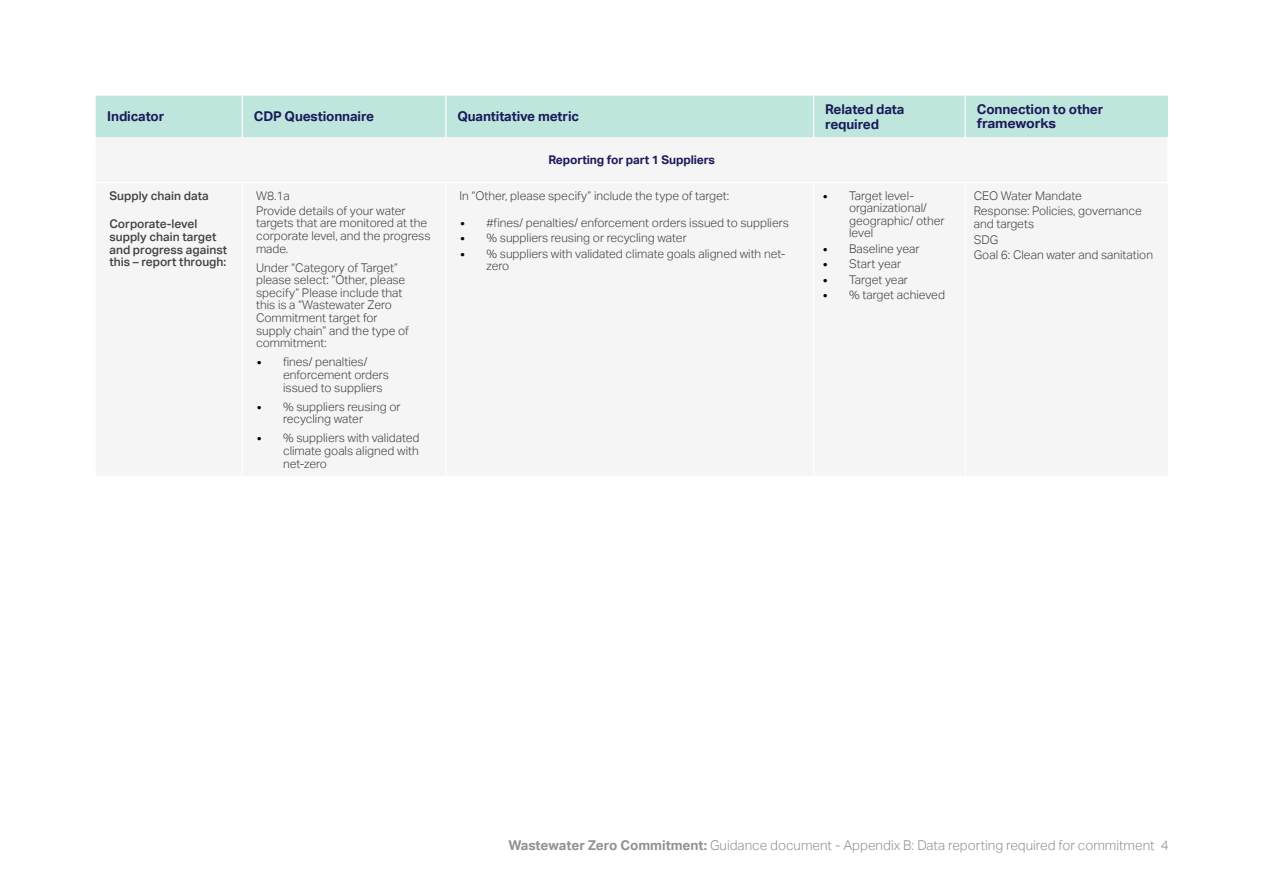
<style>
.page{position:relative;width:1263px;height:893px;background:#fff}
.page>*{position:absolute;margin:0;border:0;box-sizing:border-box;transform-origin:0 0}
.t1{font:700 13.5px/14.5px "Aktiv Grotesk";letter-spacing:-.01em;color:#1b1a5b}
.t2{font:300 13.5px "Aktiv Grotesk";color:#8f9193}
.t3{font:300 12px/12.6px "Aktiv Grotesk";color:#414042}
.t4{font:500 12px/12.6px "Aktiv Grotesk";color:#414042}
.t5{font:700 12px "Aktiv Grotesk";letter-spacing:-.01em;color:#1b1a5b}
.s1{font-family:"Trebuchet MS";font-weight:400;color:#000}
.s2{font-weight:700}
</style>
<div class="page">
<div style="left:96px;top:96px;width:1072px;height:41px;background:#bfe6dd"></div>
<hr style="left:242px;top:96px;width:1px;height:41px;background:#fff">
<hr style="left:445px;top:96px;width:1px;height:41px;background:#fff">
<hr style="left:813px;top:96px;width:1px;height:41px;background:#fff">
<hr style="left:965px;top:96px;width:1px;height:41px;background:#fff">
<p class="t1" style="left:107px;top:109px;width:59px">Indicator</p>
<p class="t1" style="left:254px;top:109px;width:122px">CDP Questionnaire</p>
<p class="t1" style="left:457px;top:109px;width:123px">Quantitative metric</p>
<p class="t1" style="left:825px;top:102px;width:81px">Related data required</p>
<p class="t1" style="left:977px;top:103px;width:128px;line-height:14px">Connection to other frameworks</p>
<p class="t5" style="left:548px;top:153px;width:168px">Reporting for part 1 Suppliers</p>
<p class="t4" style="left:109px;top:189px;width:101px">Supply chain data</p>
<p class="t4" style="left:109px;top:218px;width:119px">Corporate-level supply chain target and progress against this – report through:</p>
<p class="t3" style="left:459px;top:189px;width:271px">In “Other, please specify” include the type of target:</p>
<p class="t3" style="left:459px;top:217px;width:331px"><span class="s1">•</span> #fines/ penalties/ enforcement orders issued to suppliers</p>
<p class="t3" style="left:459px;top:232px;width:229px"><span class="s1">•</span> % suppliers reusing or recycling water</p>
<p class="t3" style="left:486px;top:247px;width:300px;text-indent:-27px"><span class="s1">•</span> % suppliers with validated climate goals aligned with net&shy;zero</p>
<p class="t3" style="left:974px;top:188px;width:170px;line-height:15.5px">CEO Water Mandate<br>Response: Policies, governance</p>
<p class="t3" style="left:974px;top:216px;width:181px;line-height:15.5px">and targets<br>SDG<br>Goal 6: Clean water and sanitation</p>
<p class="t3" style="left:256px;top:188px;width:151px;line-height:15.1px">W8.1a<br>Provide details of your water</p>
<p class="t3" style="left:256px;top:217px;width:176px">targets that are monitored at the corporate level, and the progress made.</p>
<p class="t3" style="left:256px;top:261px;width:154px">Under “Category of Target” please select: “Other, please specify” Please include that this is a “Wastewater Zero<br>Commitment target for supply chain” and the type of commitment:</p>
<p class="t3" style="left:283px;top:356px;width:107px;text-indent:-27px"><span class="s1">•</span> fines/ penalties/ enforcement orders issued to suppliers</p>
<p class="t3" style="left:283px;top:400px;width:119px;text-indent:-27px"><span class="s1">•</span> % suppliers reusing or recycling water</p>
<p class="t3" style="left:283px;top:432px;width:138px;text-align:justify;text-indent:-27px"><span class="s1">•</span> % suppliers with validated climate goals aligned with net-zero</p>
<p class="t3" style="left:849px;top:189px;width:97px;text-indent:-27px"><span class="s1">•</span> Target level&shy;organizational/ geographic/ other level</p>
<p class="t3" style="left:822px;top:242px;width:99px"><span class="s1">•</span> Baseline year</p>
<p class="t3" style="left:822px;top:258px;width:80px"><span class="s1">•</span> Start year</p>
<p class="t3" style="left:822px;top:273px;width:87px"><span class="s1">•</span> Target year</p>
<p class="t3" style="left:822px;top:289px;width:124px"><span class="s1">•</span> % target achieved</p>
<p class="t2" style="left:508px;top:837px;width:662px"><span class="s2">Wastewater Zero Commitment:</span> Guidance document - Appendix B: Data reporting required for commitment 4</p>
</div>
